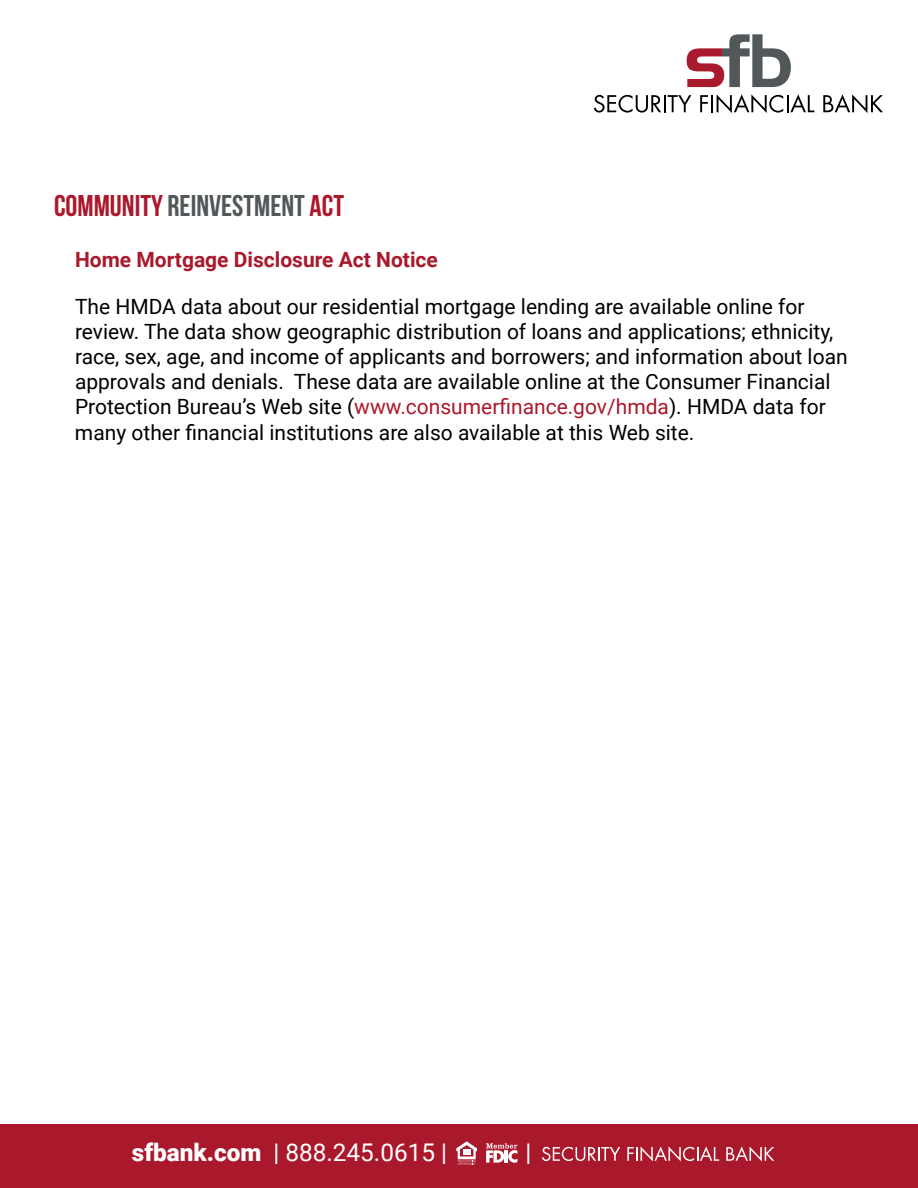
<style>
.page{position:relative;width:918px;height:1188px;background:#fff}
.page>*{position:absolute;margin:0;border:0;box-sizing:border-box;transform-origin:0 0}
.t1{font:700 30px "Bebas Neue";color:#aa182c}
.t2{font:24.3px "Roboto";color:#fff}
.t3{font:21px/25.2px "Roboto";color:#000}
.t4{font:700 21px "Roboto";color:#aa182c}
.s1{color:#52575a}
.s2{color:#aa182c}
.s3{font-weight:900}
</style>
<div class="page">
<div style="left:0;top:1124px;width:918px;height:64px;background:#aa182c"></div>
<svg style="left:486px;top:1143px;width:31px;height:20px"></svg>
<svg style="left:456px;top:1141px;width:21px;height:24px"></svg>
<svg style="left:542px;top:1147px;width:78px;height:14px"></svg>
<svg style="left:627px;top:1146px;width:92px;height:15px"></svg>
<svg style="left:726px;top:1146px;width:48px;height:15px"></svg>
<svg style="left:687px;top:34px;width:104px;height:53px"></svg>
<svg style="left:594px;top:95px;width:97px;height:18px"></svg>
<svg style="left:700px;top:94px;width:114px;height:19px"></svg>
<svg style="left:823px;top:94px;width:60px;height:19px"></svg>
<h1 class="t1" style="left:54px;top:189px;width:292px">COMMUNITY <span class="s1">REINVESTMENT</span> ACT</h1>
<p class="t4" style="left:75px;top:245px;width:364px">Home Mortgage Disclosure Act Notice</p>
<p class="t3" style="left:75px;top:293px;width:774px">The HMDA data about our residential mortgage lending are available online for review. The data show geographic distribution of loans and applications; ethnicity, race, sex, age, and income of applicants and borrowers; and information about loan approvals and denials. These data are available online at the Consumer Financial Protection Bureau’s Web site (<span class="s2">www.consumerfinance.gov/hmda</span>). HMDA data for many other financial institutions are also available at this Web site.</p>
<p class="t2" style="left:132px;top:1135px;width:317px"><span class="s3">sfbank.com</span> | 888.245.0615 |</p>
<p class="t2" style="left:525px;top:1135px;width:7px">|</p>
</div>
